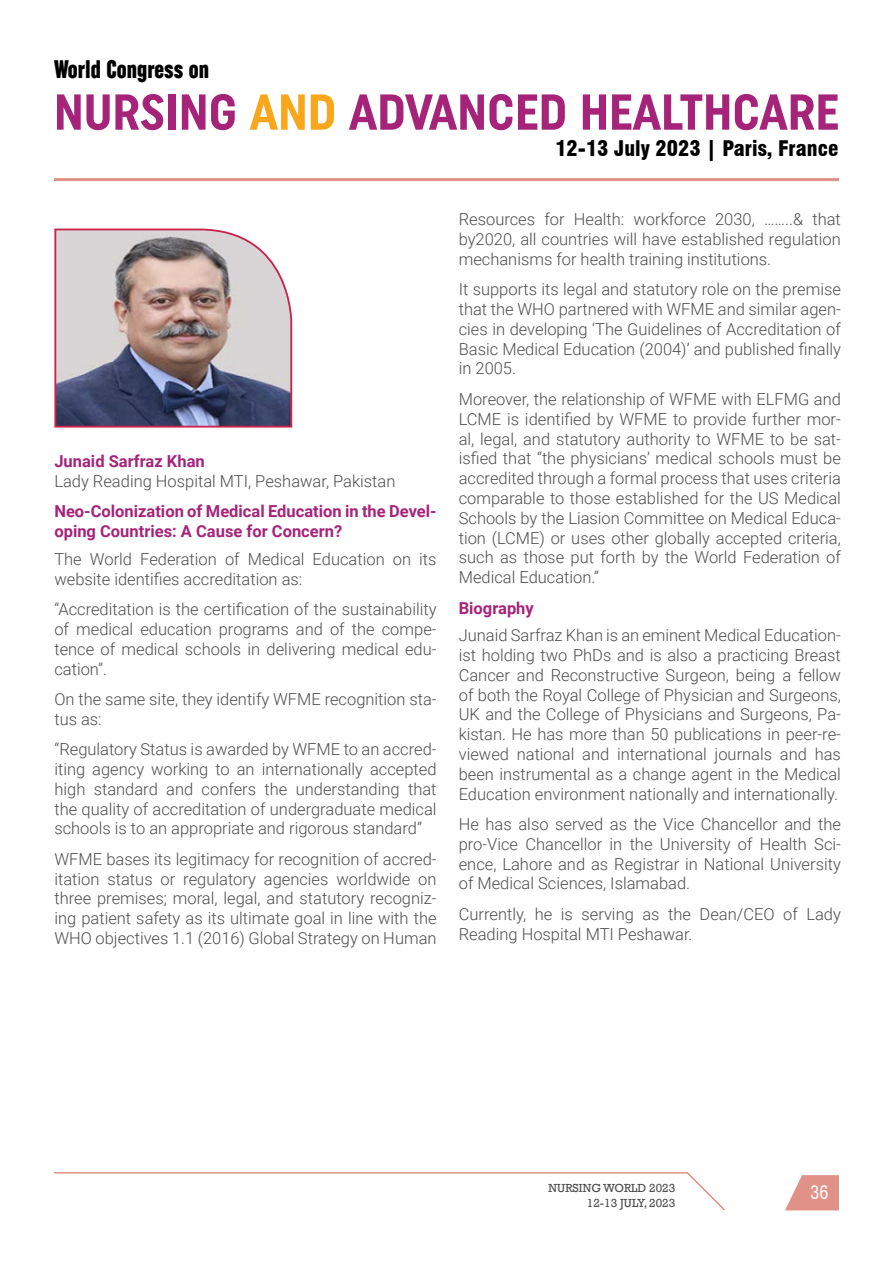
<style>
.page{position:relative;width:893px;height:1263px;background:#fff}
.page>*{position:absolute;margin:0;border:0;box-sizing:border-box;transform-origin:0 0}
.t1{font:50.4px "Uniform Condensed 4";color:#a5247a}
.t2{font:25.35px "Uniform Extra Condensed 5";color:#000}
.t3{font:900 condensed 21px "Swiss 721 BT";color:#000}
.t4{font:condensed 18px "Swiss 721 BT";color:#fff}
.t5{font:300 16.5px/19.8px "Roboto";color:#4d4d4f;text-align:justify}
.t6{font:700 16.5px/19.8px "Roboto";color:#a5247a}
.t7{font:12px/14.4px "Rockwell";color:#4d4d4f;text-align:right}
.s1{color:#faa61a}
</style>
<div class="page">
<svg style="left:785px;top:1175px;width:54px;height:35px"></svg>
<svg style="left:54px;top:1172px;width:671px;height:39px"></svg>
<hr style="left:54px;top:178px;width:785px;height:3px;background:#e09288">
<img style="left:54px;top:228px;width:239px;height:200px">
<h2 class="t2" style="left:54px;top:55px;width:157px">World Congress on</h2>
<h1 class="t1" style="left:54px;top:82px;width:786px">NURSING <span class="s1">AND</span> ADVANCED HEALTHCARE</h1>
<p class="t6" style="left:54px;top:451px;width:152px">Junaid Sarfraz Khan</p>
<p class="t5" style="left:54px;top:471px;width:342px">Lady Reading Hospital MTI, Peshawar, Pakistan</p>
<p class="t6" style="left:54px;top:501px;width:384px">Neo-Colonization of Medical Education in the Devel&shy;oping Countries: A Cause for Concern?</p>
<p class="t5" style="left:54px;top:548px;width:384px">The World Federation of Medical Education on its website identifies accreditation as:</p>
<p class="t5" style="left:54px;top:599px;width:384px">“Accreditation is the certification of the sustainability of medical education programs and of the compe&shy;tence of medical schools in delivering medical edu&shy;cation”.</p>
<p class="t5" style="left:54px;top:688px;width:384px">On the same site, they identify WFME recognition sta&shy;tus as:</p>
<p class="t5" style="left:54px;top:739px;width:384px">“Regulatory Status is awarded by WFME to an accred&shy;iting agency working to an internationally accepted high standard and confers the understanding that the quality of accreditation of undergraduate medical schools is to an appropriate and rigorous standard”</p>
<p class="t5" style="left:54px;top:848px;width:384px">WFME bases its legitimacy for recognition of accred&shy;itation status or regulatory agencies worldwide on three premises; moral, legal, and statutory recogniz&shy;ing patient safety as its ultimate goal in line with the WHO objectives 1.1 (2016) Global Strategy on Human</p>
<p class="t3" style="left:555px;top:136px;width:285px">12-13 July 2023 | Paris, France</p>
<p class="t5" style="left:459px;top:209px;width:384px">Resources for Health: workforce 2030, ……..&amp; that by2020, all countries will have established regulation mechanisms for health training institutions.</p>
<p class="t5" style="left:459px;top:279px;width:384px">It supports its legal and statutory role on the premise that the WHO partnered with WFME and similar agen&shy;cies in developing ‘The Guidelines of Accreditation of Basic Medical Education (2004)’ and published finally in 2005.</p>
<p class="t5" style="left:459px;top:388px;width:384px">Moreover, the relationship of WFME with ELFMG and LCME is identified by WFME to provide further mor&shy;al, legal, and statutory authority to WFME to be sat&shy;isfied that “the physicians’ medical schools must be accredited through a formal process that uses criteria comparable to those established for the US Medical Schools by the Liasion Committee on Medical Educa&shy;tion (LCME) or uses other globally accepted criteria, such as those put forth by the World Federation of Medical Education.”</p>
<p class="t6" style="left:459px;top:597px;width:77px">Biography</p>
<p class="t5" style="left:459px;top:625px;width:384px">Junaid Sarfraz Khan is an eminent Medical Education&shy;ist holding two PhDs and is also a practicing Breast Cancer and Reconstructive Surgeon, being a fellow of both the Royal College of Physician and Surgeons, UK and the College of Physicians and Surgeons, Pa&shy;kistan. He has more than 50 publications in peer-re&shy;viewed national and international journals and has been instrumental as a change agent in the Medical Education environment nationally and internationally.</p>
<p class="t5" style="left:459px;top:814px;width:384px">He has also served as the Vice Chancellor and the pro-Vice Chancellor in the University of Health Sci&shy;ence, Lahore and as Registrar in National University of Medical Sciences, Islamabad.</p>
<p class="t5" style="left:459px;top:903px;width:384px">Currently, he is serving as the Dean/CEO of Lady<br>Reading Hospital MTI Peshawar.</p>
<p class="t7" style="left:549px;top:1181px;width:128px">NURSING WORLD 2023<br>12-13 JULY, 2023</p>
<p class="t4" style="left:810px;top:1181px;width:19px">36</p>
</div>
